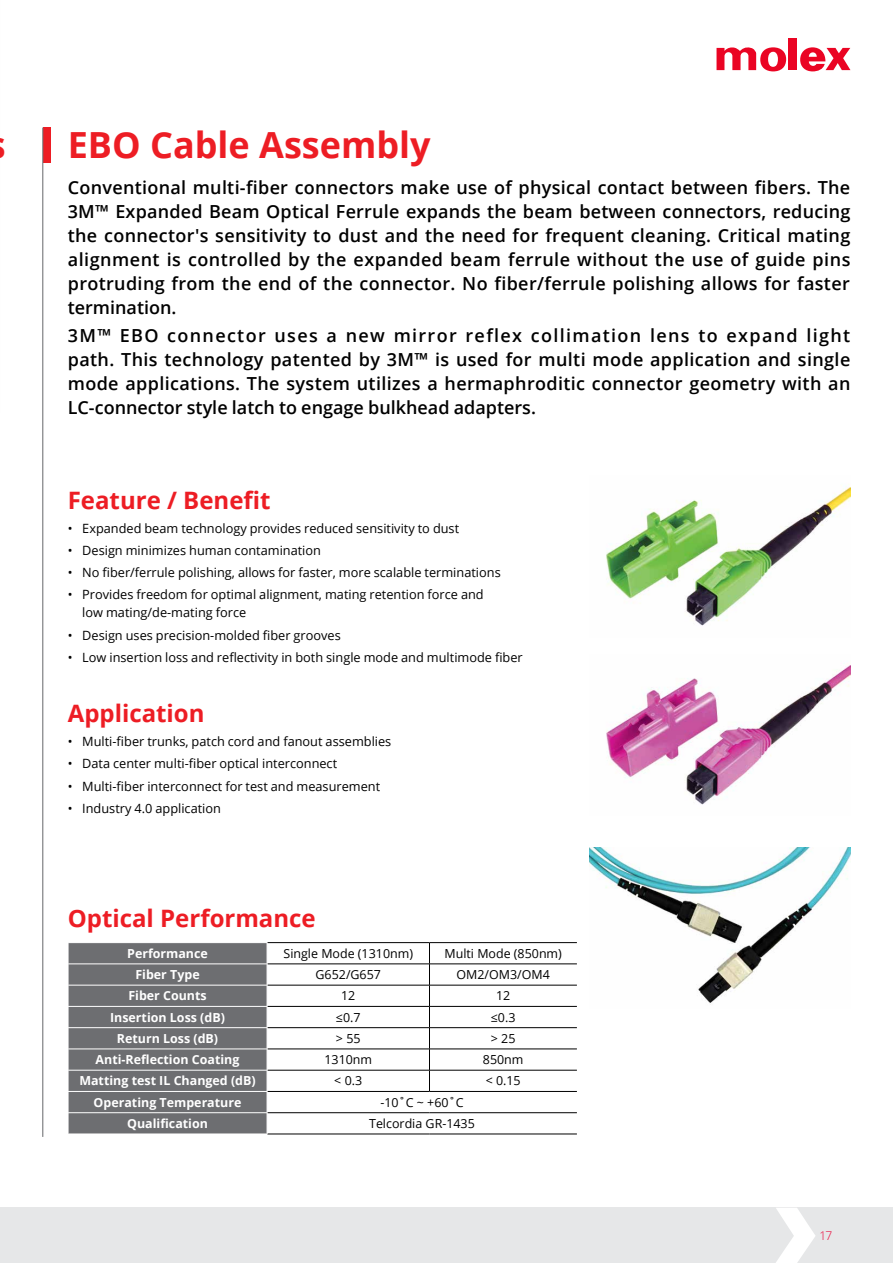
<style>
.page{position:relative;width:893px;height:1263px;background:#fff}
.page>*{position:absolute;margin:0;border:0;box-sizing:border-box;transform-origin:0 0}
.t1{font:700 36px "Open Sans";color:#ed1d24}
.t2{font:700 24px "Open Sans";color:#ed1d24}
.t3{font:600 18px/24px "Open Sans";color:#000;text-align:justify}
.t4{font:12.75px/18px "Open Sans";color:#000}
.t5{font:700 12.45px "Open Sans";color:#fff}
.t6{font:12.45px "Open Sans";color:#000}
.t7{font:300 12px "Open Sans";color:#ea0437}
</style>
<div class="page">
<div style="left:0;top:1208px;width:893px;height:55px;background:#e6e7e8"></div>
<svg style="left:776px;top:1208px;width:39px;height:55px"></svg>
<img style="left:606px;top:484px;width:245px;height:142px">
<img style="left:606px;top:665px;width:245px;height:140px">
<img style="left:590px;top:847px;width:261px;height:156px">
<div style="left:43px;top:128px;width:8px;height:35px;background:#ed1d24"></div>
<hr style="left:42px;top:128px;width:1px;height:1009px;background:#6d6e71">
<hr style="left:267px;top:942px;width:162px;height:1px;background:#000">
<hr style="left:429px;top:942px;width:148px;height:1px;background:#000">
<hr style="left:267px;top:963px;width:162px;height:1px;background:#000">
<hr style="left:429px;top:963px;width:148px;height:1px;background:#000">
<hr style="left:267px;top:985px;width:162px;height:1px;background:#000">
<hr style="left:429px;top:985px;width:148px;height:1px;background:#000">
<hr style="left:267px;top:1006px;width:162px;height:1px;background:#000">
<hr style="left:429px;top:1006px;width:148px;height:1px;background:#000">
<hr style="left:267px;top:1027px;width:162px;height:1px;background:#000">
<hr style="left:429px;top:1027px;width:148px;height:1px;background:#000">
<hr style="left:267px;top:1049px;width:162px;height:1px;background:#000">
<hr style="left:429px;top:1049px;width:148px;height:1px;background:#000">
<hr style="left:267px;top:1070px;width:162px;height:1px;background:#000">
<hr style="left:429px;top:1070px;width:148px;height:1px;background:#000">
<svg style="left:429px;top:943px;width:1px;height:148px"></svg>
<hr style="left:267px;top:1091px;width:162px;height:1px;background:#000">
<hr style="left:429px;top:1091px;width:148px;height:1px;background:#000">
<hr style="left:267px;top:1112px;width:162px;height:1px;background:#000">
<hr style="left:429px;top:1112px;width:148px;height:1px;background:#000">
<hr style="left:267px;top:1134px;width:162px;height:1px;background:#000">
<hr style="left:429px;top:1134px;width:148px;height:1px;background:#000">
<svg style="left:68px;top:942px;width:200px;height:192px;background:#757678"></svg>
<hr style="left:68px;top:963px;width:199px;height:1px;background:#fff">
<div style="left:789px;top:38px;width:8px;height:32px;background:#ea0423"></div>
<svg style="left:716px;top:46px;width:134px;height:26px"></svg>
<h1 class="t1" style="left:68px;top:120px;width:364px">EBO Cable Assembly</h1>
<p class="t3" style="left:68px;top:175px;width:784px">Conventional multi-fiber connectors make use of physical contact between fibers. The 3M™ Expanded Beam Optical Ferrule expands the beam between connectors, reducing the connector's sensitivity to dust and the need for frequent cleaning. Critical mating alignment is controlled by the expanded beam ferrule without the use of guide pins protruding from the end of the connector. No fiber/ferrule polishing allows for faster termination.</p>
<p class="t3" style="left:68px;top:324px;width:784px">3M™ EBO connector uses a new mirror reflex collimation lens to expand light path. This technology patented by 3M™ is used for multi mode application and single mode applications. The system utilizes a hermaphroditic connector geometry with an LC-connector style latch to engage bulkhead adapters.</p>
<h2 class="t2" style="left:68px;top:483px;width:204px">Feature / Benefit</h2>
<p class="t4" style="left:68px;top:519px;width:393px">• Expanded beam technology provides reduced sensitivity to dust</p>
<p class="t4" style="left:68px;top:541px;width:255px">• Design minimizes human contamination</p>
<p class="t4" style="left:68px;top:563px;width:434px">• No fiber/ferrule polishing, allows for faster, more scalable terminations</p>
<p class="t4" style="left:82px;top:585px;width:403px;text-indent:-14px">• Provides freedom for optimal alignment, mating retention force and low mating/de-mating force</p>
<p class="t4" style="left:68px;top:626px;width:274px">• Design uses precision-molded fiber grooves</p>
<p class="t4" style="left:68px;top:648px;width:456px">• Low insertion loss and reflectivity in both single mode and multimode fiber</p>
<h2 class="t2" style="left:68px;top:696px;width:138px">Application</h2>
<p class="t4" style="left:68px;top:732px;width:325px">• Multi-fiber trunks, patch cord and fanout assemblies</p>
<p class="t4" style="left:68px;top:754px;width:271px">• Data center multi-fiber optical interconnect</p>
<p class="t4" style="left:68px;top:776px;width:314px">• Multi-fiber interconnect for test and measurement</p>
<p class="t4" style="left:68px;top:799px;width:155px">• Industry 4.0 application</p>
<h2 class="t2" style="left:68px;top:902px;width:249px">Optical Performance</h2>
<p class="t5" style="left:127px;top:944px;width:82px">Performance</p>
<p class="t6" style="left:284px;top:945px;width:131px">Single Mode (1310nm)</p>
<p class="t6" style="left:444px;top:945px;width:119px">Multi Mode (850nm)</p>
<p class="t5" style="left:135px;top:966px;width:66px">Fiber Type</p>
<p class="t6" style="left:316px;top:966px;width:67px">G652/G657</p>
<p class="t6" style="left:456px;top:966px;width:95px">OM2/OM3/OM4</p>
<p class="t5" style="left:128px;top:987px;width:80px">Fiber Counts</p>
<p class="t6" style="left:341px;top:987px;width:16px">12</p>
<p class="t6" style="left:496px;top:987px;width:16px">12</p>
<p class="t5" style="left:110px;top:1008px;width:116px">Insertion Loss (dB)</p>
<p class="t6" style="left:336px;top:1008px;width:26px">≤0.7</p>
<p class="t6" style="left:491px;top:1008px;width:26px">≤0.3</p>
<p class="t5" style="left:117px;top:1029px;width:103px">Return Loss (dB)</p>
<p class="t6" style="left:336px;top:1030px;width:26px">&gt; 55</p>
<p class="t6" style="left:491px;top:1030px;width:26px">&gt; 25</p>
<p class="t5" style="left:96px;top:1051px;width:145px">Anti-Reflection Coating</p>
<p class="t6" style="left:324px;top:1051px;width:49px">1310nm</p>
<p class="t6" style="left:483px;top:1051px;width:42px">850nm</p>
<p class="t5" style="left:79px;top:1072px;width:178px">Matting test IL Changed (dB)</p>
<p class="t6" style="left:334px;top:1072px;width:29px">&lt; 0.3</p>
<p class="t6" style="left:486px;top:1072px;width:37px">&lt; 0.15</p>
<p class="t5" style="left:94px;top:1093px;width:149px">Operating Temperature</p>
<p class="t6" style="left:380px;top:1093px;width:85px">-10˚C ~ +60˚C</p>
<p class="t5" style="left:127px;top:1114px;width:82px">Qualification</p>
<p class="t6" style="left:369px;top:1115px;width:107px">Telcordia GR-1435</p>
<p class="t7" style="left:819px;top:1227px;width:15px">17</p>
</div>
